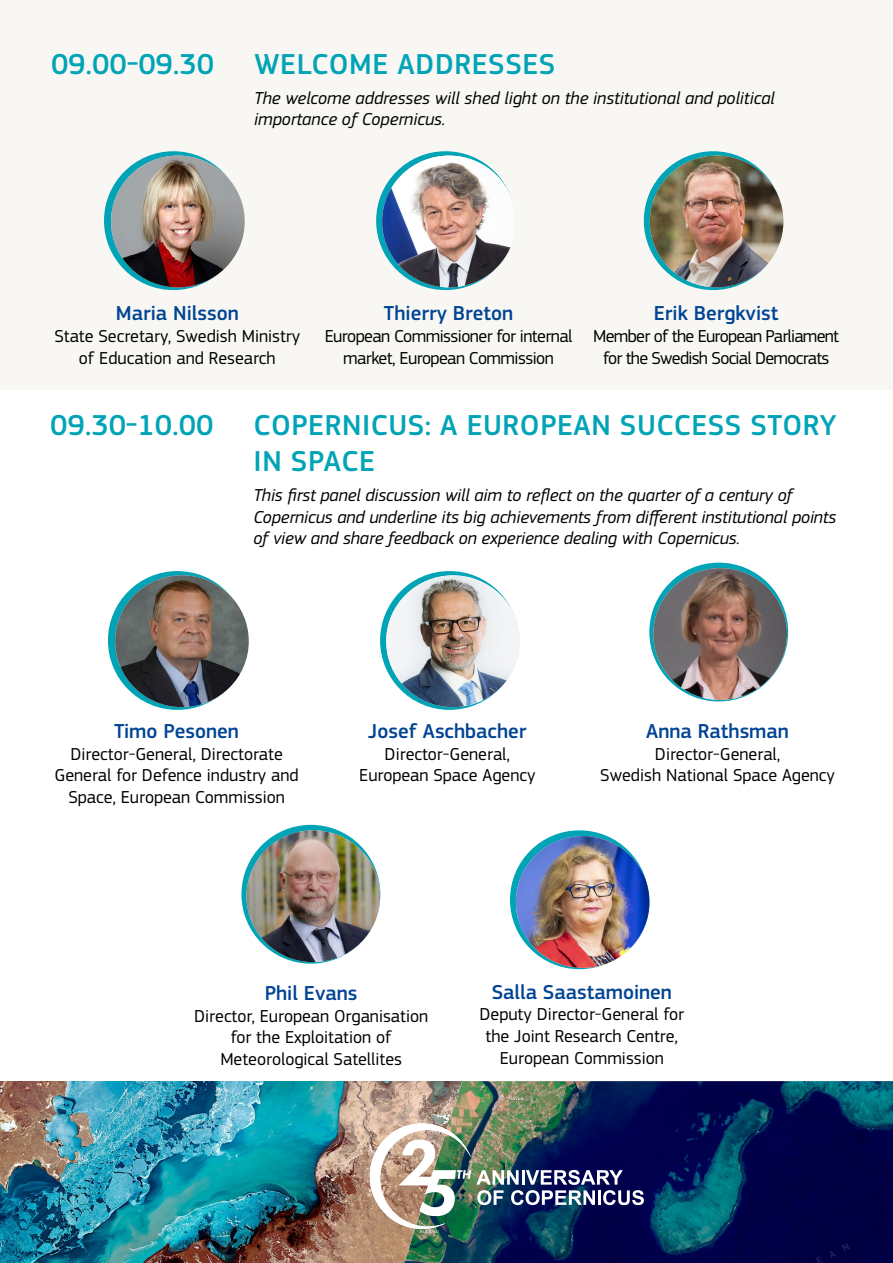
<style>
.page{position:relative;width:893px;height:1263px;background:#fff}
.page>*{position:absolute;margin:0;border:0;box-sizing:border-box;transform-origin:0 0}
.t1{font:500 30px/36px "EC Square Sans Pro";letter-spacing:.02em;color:#00a4b6}
.t2{font:500 21px "EC Square Sans Pro";color:#004494}
.t3{font:18px/21.6px "EC Square Sans Pro";color:#000;text-align:center}
.t4{font:italic 18px/21.6px "EC Square Sans Pro";letter-spacing:-.005em;color:#000}
.t5{font:18px/21.6px "EC Square Sans Pro";letter-spacing:-.04em;color:#000;text-align:center}
.t6{font:18px/21.6px "EC Square Sans Pro";letter-spacing:-.03em;color:#000;text-align:center}
</style>
<div class="page">
<hr style="left:892px;top:0;width:1px;height:1108px;background:#f9f7f4">
<div style="left:0;top:0;width:893px;height:390px;background:#f9f7f4"></div>
<img style="left:0;top:1081px;width:404px;height:182px">
<img style="left:404px;top:1081px;width:489px;height:182px">
<div style="left:108px;top:571px;width:139px;height:139px;background:#00a4b6;border-radius:50%"></div>
<div style="left:380px;top:571px;width:139px;height:139px;background:#00a4b6;border-radius:50%"></div>
<div style="left:510px;top:830px;width:139px;height:139px;background:#00a4b6;border-radius:50%"></div>
<svg style="left:104px;top:151px;width:139px;height:139px"></svg>
<svg style="left:376px;top:151px;width:139px;height:139px"></svg>
<svg style="left:241px;top:825px;width:139px;height:139px"></svg>
<img style="left:370px;top:1123px;width:274px;height:106px">
<img style="left:111px;top:156px;width:134px;height:131px">
<img style="left:382px;top:156px;width:133px;height:131px">
<img style="left:115px;top:575px;width:134px;height:132px">
<img style="left:386px;top:575px;width:134px;height:132px">
<img style="left:516px;top:836px;width:133px;height:132px">
<img style="left:246px;top:830px;width:134px;height:132px">
<img style="left:653px;top:568px;width:134px;height:132px">
<svg style="left:644px;top:151px;width:139px;height:139px"></svg>
<img style="left:650px;top:156px;width:133px;height:131px">
<h1 class="t1" style="left:51px;top:46px;width:164px">09.00-09.30</h1>
<h1 class="t1" style="left:254px;top:46px;width:303px">WELCOME ADDRESSES</h1>
<p class="t4" style="left:254px;top:87px;width:522px">The welcome addresses will shed light on the institutional and political importance of Copernicus.</p>
<p class="t2" style="left:116px;top:301px;width:124px">Maria Nilsson</p>
<p class="t3" style="left:54px;top:325px;width:247px">State Secretary, Swedish Ministry of Education and Research</p>
<p class="t2" style="left:384px;top:301px;width:131px">Thierry Breton</p>
<p class="t6" style="left:325px;top:325px;width:249px">European Commissioner for internal market, European Commission</p>
<p class="t2" style="left:654px;top:301px;width:126px">Erik Bergkvist</p>
<p class="t5" style="left:593px;top:325px;width:247px">Member of the European Parliament for the Swedish Social Democrats</p>
<h1 class="t1" style="left:50px;top:408px;width:164px">09.30-10.00</h1>
<h1 class="t1" style="left:254px;top:408px;width:584px">COPERNICUS: A EUROPEAN SUCCESS STORY<br>IN SPACE</h1>
<p class="t4" style="left:253px;top:484px;width:585px">This first panel discussion will aim to reflect on the quarter of a century of<br>Copernicus and underline its big achievements from different institutional points of view and share feedback on experience dealing with Copernicus.</p>
<p class="t2" style="left:114px;top:719px;width:126px">Timo Pesonen</p>
<p class="t3" style="left:55px;top:743px;width:246px">Director-General, Directorate<br>General for Defence industry and<br>Space, European Commission</p>
<p class="t2" style="left:368px;top:719px;width:160px">Josef Aschbacher</p>
<p class="t3" style="left:359px;top:743px;width:178px">Director-General,<br>European Space Agency</p>
<p class="t2" style="left:646px;top:719px;width:144px">Anna Rathsman</p>
<p class="t3" style="left:600px;top:743px;width:236px">Director-General,<br>Swedish National Space Agency</p>
<p class="t2" style="left:265px;top:981px;width:94px">Phil Evans</p>
<p class="t3" style="left:194px;top:1005px;width:235px">Director, European Organisation for the Exploitation of<br>Meteorological Satellites</p>
<p class="t2" style="left:492px;top:979px;width:182px">Salla Saastamoinen</p>
<p class="t3" style="left:479px;top:1004px;width:206px">Deputy Director-General for the Joint Research Centre,<br>European Commission</p>
</div>
